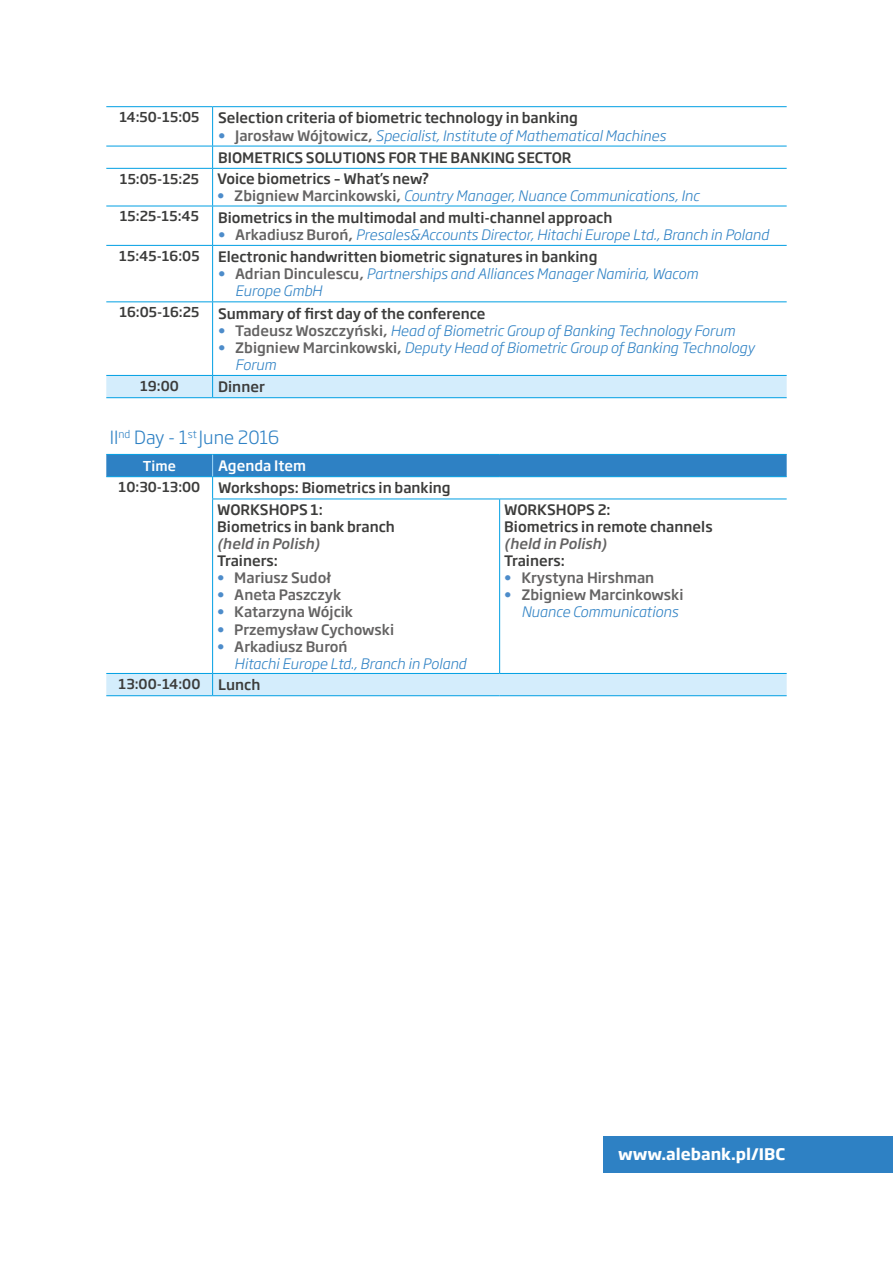
<style>
.page{position:relative;width:893px;height:1263px;background:#fff}
.page>*{position:absolute;margin:0;border:0;box-sizing:border-box;transform-origin:0 0}
.t1{font:300 18px "Soho Gothic Pro";color:#2e81c4}
.t2{font:700 15.75px "Soho Gothic Pro";color:#fff}
.t3{font:italic 300 14.25px/17.1px "Soho Gothic Pro";color:#2e81c4}
.t4{font:500 14.25px/17.1px "Soho Gothic Pro";color:#3c3c3b}
.t5{font:500 14.25px/17.1px "Soho Gothic Pro";color:#646363}
.t6{font:italic 500 14.25px "Soho Gothic Pro";color:#646363}
.t7{font:500 14.25px "Soho Gothic Pro";color:#fff}
.t8{font:500 13.5px "Soho Gothic Pro";color:#3c3c3b}
.t9{font:500 13.5px "Soho Gothic Pro";color:#fff}
.s1{font-weight:500;font-style:normal;color:#4d8cca}
.s2{font-weight:500;font-style:normal;color:#646363}
.s3{font-weight:500;font-style:normal;color:#3c3c3b}
.s4{font-size:13.5px}
.s5{color:#4d8cca}
.s6{font-weight:300;font-style:italic;color:#2e81c4}
.s7{font-size:14.25px}
</style>
<div class="page">
<hr style="left:106px;top:106px;width:107px;height:1px;background:#009fe3">
<hr style="left:213px;top:106px;width:574px;height:1px;background:#009fe3">
<hr style="left:212px;top:107px;width:1px;height:39px;background:#009fe3">
<hr style="left:106px;top:146px;width:107px;height:1px;background:#009fe3">
<hr style="left:213px;top:146px;width:574px;height:1px;background:#009fe3">
<svg style="left:212px;top:146px;width:1px;height:22px"></svg>
<hr style="left:106px;top:168px;width:107px;height:1px;background:#009fe3">
<hr style="left:213px;top:168px;width:574px;height:1px;background:#009fe3">
<hr style="left:212px;top:169px;width:1px;height:37px;background:#009fe3">
<hr style="left:106px;top:206px;width:107px;height:1px;background:#009fe3">
<hr style="left:213px;top:206px;width:574px;height:1px;background:#009fe3">
<hr style="left:212px;top:206px;width:1px;height:39px;background:#009fe3">
<hr style="left:106px;top:245px;width:107px;height:1px;background:#009fe3">
<hr style="left:213px;top:245px;width:574px;height:1px;background:#009fe3">
<hr style="left:212px;top:246px;width:1px;height:55px;background:#009fe3">
<hr style="left:106px;top:301px;width:107px;height:1px;background:#009fe3">
<hr style="left:213px;top:301px;width:574px;height:1px;background:#009fe3">
<hr style="left:212px;top:302px;width:1px;height:73px;background:#009fe3">
<div style="left:106px;top:375px;width:681px;height:22px;background:#d4edfc"></div>
<hr style="left:106px;top:397px;width:107px;height:1px;background:#009fe3">
<hr style="left:213px;top:397px;width:574px;height:1px;background:#009fe3">
<hr style="left:212px;top:499px;width:288px;height:1px;background:#009fe3">
<hr style="left:212px;top:499px;width:1px;height:174px;background:#009fe3">
<hr style="left:500px;top:499px;width:287px;height:1px;background:#009fe3">
<hr style="left:499px;top:499px;width:1px;height:174px;background:#009fe3">
<div style="left:106px;top:673px;width:681px;height:22px;background:#d4edfc"></div>
<hr style="left:500px;top:673px;width:287px;height:1px;background:#009fe3">
<hr style="left:106px;top:695px;width:107px;height:1px;background:#009fe3">
<hr style="left:213px;top:695px;width:287px;height:1px;background:#009fe3">
<hr style="left:500px;top:695px;width:287px;height:1px;background:#009fe3">
<svg style="left:106px;top:454px;width:681px;height:45px"></svg>
<div style="left:604px;top:1136px;width:289px;height:36px;background:#2e81c4"></div>
<p class="t8" style="left:119px;top:106px;width:82px">14:50-15:05</p>
<p class="t4" style="left:218px;top:109px;width:361px">Selection criteria of biometric technology in banking</p>
<p class="t3" style="left:218px;top:123px;width:449px;line-height:22.2px"><span class="s1">•</span> <span class="s2">Jarosław Wójtowicz,</span> Specialist, Institute of Mathematical Machines<br><span class="s3">BIOMETRICS SOLUTIONS FOR THE BANKING SECTOR</span></p>
<p class="t8" style="left:120px;top:168px;width:81px">15:05-15:25</p>
<p class="t4" style="left:217px;top:169px;width:214px">Voice biometrics – What’s new?</p>
<p class="t3" style="left:217px;top:187px;width:484px"><span class="s1">•</span> <span class="s2">Zbigniew Marcinkowski,</span> Country Manager, Nuance Communications, Inc</p>
<p class="t8" style="left:120px;top:206px;width:81px">15:25-15:45</p>
<p class="t4" style="left:218px;top:208px;width:396px">Biometrics in the multimodal and multi-channel approach</p>
<p class="t3" style="left:218px;top:225px;width:552px"><span class="s1">•</span> <span class="s2">Arkadiusz Buroń,</span> Presales&amp;Accounts Director, Hitachi Europe Ltd., Branch in Poland</p>
<p class="t8" style="left:119px;top:245px;width:82px">15:45-16:05</p>
<p class="t4" style="left:218px;top:247px;width:381px">Electronic handwritten biometric signatures in banking</p>
<p class="t3" style="left:235px;top:265px;width:464px;text-indent:-17px"><span class="s1">•</span> <span class="s2">Adrian Dinculescu,</span> Partnerships and Alliances Manager Namiria, Wacom<br>Europe GmbH</p>
<p class="t8" style="left:119px;top:302px;width:81px">16:05-16:25</p>
<p class="t4" style="left:218px;top:304px;width:269px">Summary of first day of the conference</p>
<p class="t3" style="left:218px;top:321px;width:518px"><span class="s1">•</span> <span class="s2">Tadeusz Woszczyński,</span> Head of Biometric Group of Banking Technology Forum</p>
<p class="t3" style="left:235px;top:338px;width:521px;text-indent:-17px"><span class="s1">•</span> <span class="s2">Zbigniew Marcinkowski,</span> Deputy Head of Biometric Group of Banking Technology<br>Forum</p>
<p class="t8" style="left:140px;top:375px;width:40px">19:00</p>
<p class="t4" style="left:218px;top:377px;width:48px">Dinner</p>
<p class="t1" style="left:110px;top:423px;width:171px">II<sup>nd</sup> Day - 1<sup>st</sup> June 2016</p>
<p class="t9" style="left:143px;top:455px;width:34px">Time</p>
<p class="t7" style="left:218px;top:455px;width:89px">Agenda Item</p>
<p class="t4" style="left:119px;top:479px;width:334px"><span class="s4">10:30-13:00</span> Workshops: Biometrics in banking</p>
<p class="t4" style="left:217px;top:500px;width:107px">WORKSHOPS 1:</p>
<p class="t4" style="left:217px;top:517px;width:179px">Biometrics in bank branch</p>
<p class="t6" style="left:217px;top:533px;width:104px">(held in Polish)</p>
<p class="t4" style="left:217px;top:551px;width:62px">Trainers:</p>
<p class="t5" style="left:217px;top:568px;width:115px"><span class="s5">•</span> Mariusz Sudoł</p>
<p class="t5" style="left:217px;top:586px;width:126px"><span class="s5">•</span> Aneta Paszczyk</p>
<p class="t5" style="left:217px;top:603px;width:137px"><span class="s5">•</span> Katarzyna Wójcik</p>
<p class="t5" style="left:217px;top:620px;width:178px"><span class="s5">•</span> Przemysław Cychowski</p>
<p class="t3" style="left:234px;top:637px;width:233px;text-indent:-17px"><span class="s1">•</span> <span class="s2">Arkadiusz Buroń<br></span>Hitachi Europe Ltd., Branch in Poland</p>
<p class="t4" style="left:504px;top:500px;width:210px">WORKSHOPS 2:<br>Biometrics in remote channels</p>
<p class="t6" style="left:504px;top:533px;width:104px">(held in Polish)</p>
<p class="t4" style="left:504px;top:551px;width:62px">Trainers:</p>
<p class="t5" style="left:504px;top:568px;width:151px"><span class="s5">•</span> Krystyna Hirshman</p>
<p class="t5" style="left:521px;top:586px;width:164px;text-indent:-17px"><span class="s5">•</span> Zbigniew Marcinkowski<br><span class="s6">Nuance Communications</span></p>
<p class="t8" style="left:118px;top:673px;width:143px">13:00-14:00 <span class="s7">Lunch</span></p>
<p class="t2" style="left:618px;top:1142px;width:169px">www.alebank.pl/IBC</p>
</div>
